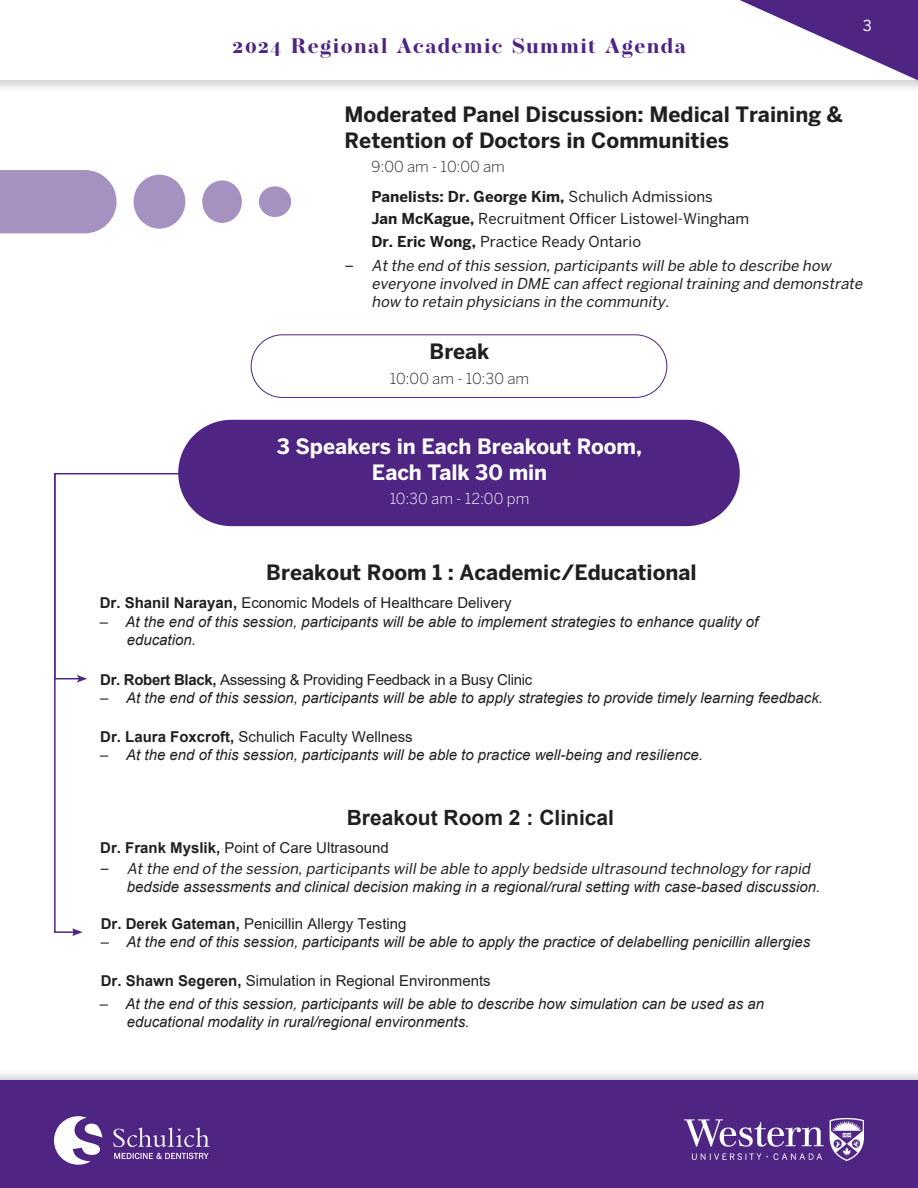
<style>
.page{position:relative;width:918px;height:1188px;background:#fff}
.page>*{position:absolute;margin:0;border:0;box-sizing:border-box;transform-origin:0 0}
.Heading_2{font:700 21px/25.2px "Benton Sans";color:#231f20}
.Heading_2-2{font:700 21px/25.2px "Benton Sans";letter-spacing:-.005em;color:#fff;text-align:center}
.t1{font:700 21px "Operetta 12";letter-spacing:.07em;color:#4e2582}
.BODY_COPY{font:700 21px "Arial";color:#231f20}
.BODY_COPY-2{font:italic 15px/18px "Arial";color:#231f20}
.t2{font:italic 15px/18px "Benton Sans";color:#231f20}
.BODY_COPY-3{font:15px "Arial";color:#231f20}
.Body_copy2{font:15px/22.5px "Benton Sans";color:#231f20}
.BODY_COPY-4{font:15px "Arial";letter-spacing:-.02em;color:#231f20}
.time{font:300 15px "Benton Sans";color:#231f20}
.time-2{font:300 15px "Benton Sans";letter-spacing:.01em;color:#fff}
.t3{font:15px "Benton Sans";color:#fff}
.s1{font-weight:700}
.s2{font-style:normal}
</style>
<div class="page">
<div style="left:0;top:1068px;width:918px;height:120px;background:#231f20;opacity:.2"></div>
<div style="left:0;top:1080px;width:918px;height:108px;background:#4e2582"></div>
<img style="left:685px;top:1118px;width:179px;height:43px">
<svg style="left:54px;top:1116px;width:48px;height:49px"></svg>
<svg style="left:113px;top:1128px;width:97px;height:19px"></svg>
<svg style="left:114px;top:1153px;width:95px;height:6px"></svg>
<div style="left:0;top:0;width:918px;height:93px;background:#231f20;opacity:.2"></div>
<div style="left:0;top:0;width:918px;height:80px;background:#fff"></div>
<div style="left:178px;top:420px;width:562px;height:106px;background:#4e2582;border-radius:53px"></div>
<svg style="left:54px;top:471px;width:195px;height:465px"></svg>
<div style="left:251px;top:334px;width:416px;height:64px;border:1px solid #4e2582;border-radius:31px"></div>
<svg style="left:710px;top:0;width:208px;height:86px"></svg>
<div style="left:0;top:170px;width:117px;height:63px;background:#a692c0"></div>
<div style="left:134px;top:175px;width:51px;height:54px;background:#a692c0;border-radius:50%"></div>
<div style="left:202px;top:180px;width:40px;height:43px;background:#a692c0;border-radius:50%"></div>
<div style="left:259px;top:186px;width:32px;height:31px;background:#a692c0;border-radius:50%"></div>
<h1 class="t1" style="left:233px;top:34px;width:455px">2024 Regional Academic Summit Agenda</h1>
<p class="t3" style="left:863px;top:16px;width:10px">3</p>
<p class="Heading_2" style="left:345px;top:102px;width:500px">Moderated Panel Discussion: Medical Training &amp;<br>Retention of Doctors in Communities</p>
<p class="time" style="left:372px;top:158px;width:135px">9:00 am - 10:00 am</p>
<p class="Body_copy2" style="left:372px;top:185px;width:379px"><span class="s1">Panelists: Dr. George Kim,</span> Schulich Admissions<br><span class="s1">Jan McKague,</span> Recruitment Officer Listowel-Wingham<br><span class="s1">Dr. Eric Wong,</span> Practice Ready Ontario</p>
<p class="t2" style="left:372px;top:257px;width:496px;text-indent:-27px"><span class="s2">–</span> Atthe end ofthis session,participants willbe able to describe how everyone involved in DME can affectregionaltraining and demonstrate how to retain physicians in the community.</p>
<p class="Heading_2" style="left:430px;top:338px;width:61px">Break</p>
<p class="time" style="left:390px;top:369px;width:141px">10:00 am - 10:30 am</p>
<p class="Heading_2-2" style="left:277px;top:434px;width:367px">3 Speakers in Each Breakout Room,<br>Each Talk 30 min</p>
<p class="time-2" style="left:390px;top:490px;width:141px">10:30 am - 12:00 pm</p>
<p class="Heading_2" style="left:266px;top:560px;width:432px">Breakout Room 1 : Academic/Educational</p>
<p class="BODY_COPY-3" style="left:100px;top:592px;width:413px"><span class="s1">Dr. Shanil Narayan,</span> Economic Models of Healthcare Delivery</p>
<p class="BODY_COPY-2" style="left:100px;top:613px;width:660px"><span class="s2">–</span> At the end of this session, participants will be able to implement strategies to enhance quality of</p>
<p class="BODY_COPY-2" style="left:127px;top:631px;width:71px">education.</p>
<p class="BODY_COPY-4" style="left:100px;top:669px;width:434px"><span class="s1">Dr. Robert Black,</span> Assessing &amp; Providing Feedback in a Busy Clinic</p>
<p class="BODY_COPY-2" style="left:100px;top:689px;width:724px"><span class="s2">–</span> At the end of this session, participants will be able to apply strategies to provide timely learning feedback.</p>
<p class="BODY_COPY-3" style="left:100px;top:726px;width:314px"><span class="s1">Dr. Laura Foxcroft,</span> Schulich Faculty Wellness</p>
<p class="BODY_COPY-2" style="left:100px;top:746px;width:604px"><span class="s2">–</span> At the end of this session, participants will be able to practice well-being and resilience.</p>
<p class="BODY_COPY" style="left:347px;top:802px;width:269px">Breakout Room 2 : Clinical</p>
<p class="BODY_COPY-3" style="left:100px;top:837px;width:290px"><span class="s1">Dr. Frank Myslik,</span> Point of Care Ultrasound</p>
<p class="t2" style="left:100px;top:860px;width:715px"><span class="s2">–</span> Atthe end ofthe session,participants willbe able to apply bedside ultrasound technology for rapid</p>
<p class="BODY_COPY-2" style="left:127px;top:878px;width:695px">bedside assessments and clinical decision making in a regional/rural setting with case-based discussion.</p>
<p class="BODY_COPY-3" style="left:101px;top:913px;width:307px"><span class="s1">Dr. Derek Gateman,</span> Penicillin Allergy Testing</p>
<p class="BODY_COPY-2" style="left:101px;top:933px;width:711px"><span class="s2">–</span> At the end of this session, participants will be able to apply the practice of delabelling penicillin allergies</p>
<p class="BODY_COPY-3" style="left:101px;top:970px;width:392px"><span class="s1">Dr. Shawn Segeren,</span> Simulation in Regional Environments</p>
<p class="BODY_COPY-2" style="left:127px;top:995px;width:639px;text-indent:-27px"><span class="s2">–</span> At the end of this session, participants will be able to describe how simulation can be used as an educational modality in rural/regional environments.</p>
</div>
